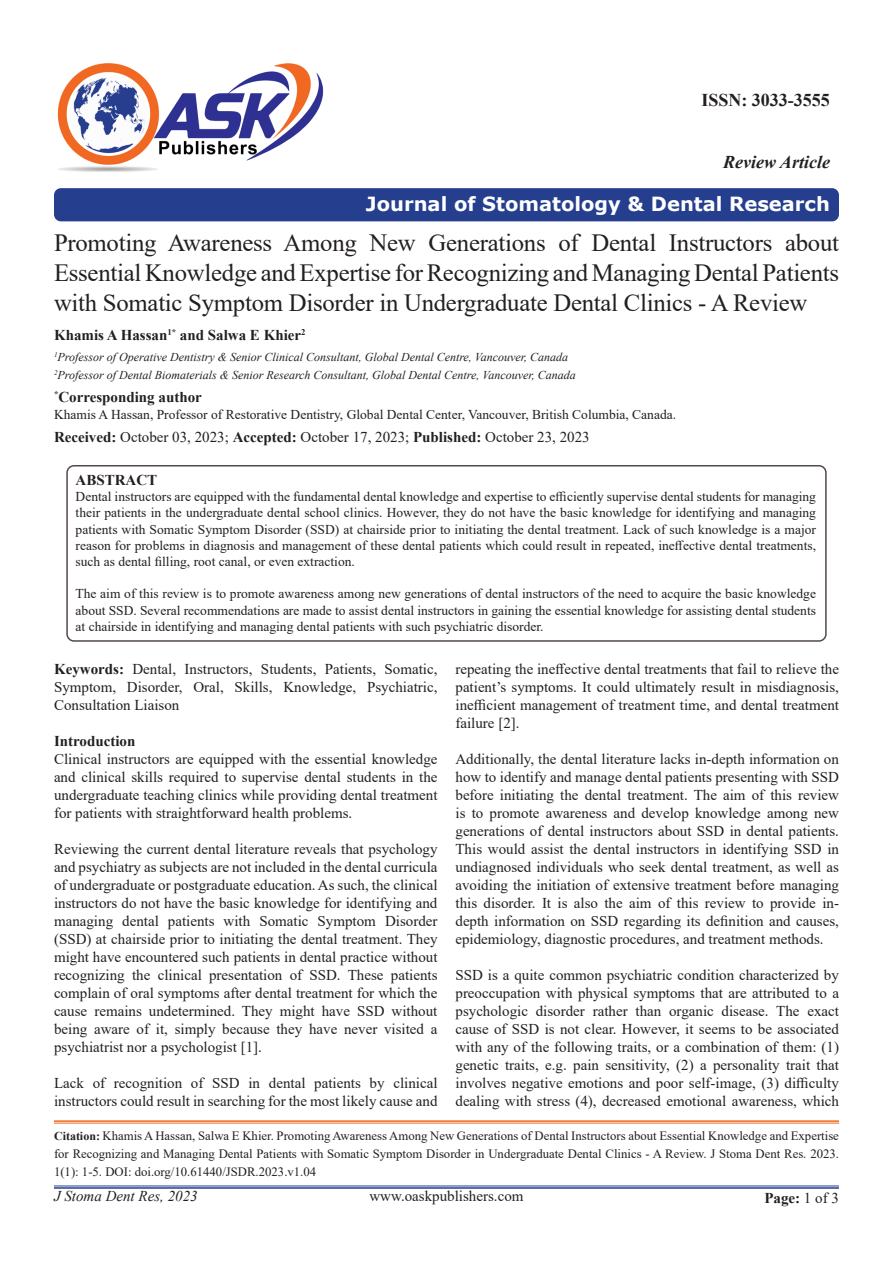
<style>
.page{position:relative;width:893px;height:1263px;background:#fff}
.page>*{position:absolute;margin:0;border:0;box-sizing:border-box;transform-origin:0 0}
.t1{font:24.75px/29.7px "Times New Roman";letter-spacing:-.01em;color:#231f20;text-align:justify}
.t2{font:700 19.5px "Verdana";color:#fff}
.t3{font:700 18px "Times New Roman";color:#231f20}
.t4{font:italic 700 18px "Times New Roman";color:#231f20}
.t5{font:15px/18px "Times New Roman";color:#231f20;text-align:justify}
.t6{font:700 15px "Times New Roman";color:#231f20}
.t7{font:italic 15px "Times New Roman";color:#231f20}
.t8{font:13.5px/16.2px "Times New Roman";color:#231f20;text-align:justify}
.t9{font:12.75px/18px "Times New Roman";color:#231f20;text-align:justify}
.t10{font:italic 12px "Times New Roman";color:#231f20}
.s1{font-weight:700}
.s2{font-weight:700;font-size:12px}
.s3{font-weight:400}
</style>
<div class="page">
<hr style="left:54px;top:1186px;width:785px;height:1px;background:#24418f">
<hr style="left:54px;top:1187px;width:785px;height:2px;background:#24418f">
<div style="left:66px;top:465px;width:761px;height:177px;border:2px solid #524a47;border-radius:7px"></div>
<div style="left:54px;top:188px;width:785px;height:33px;background:#253f8e;border-radius:7px"></div>
<hr style="left:54px;top:1120px;width:785px;height:2px;background:#f06822">
<hr style="left:54px;top:1123px;width:785px;height:1px;background:#f06822">
<img style="left:57px;top:63px;width:267px;height:109px">
<p class="t3" style="left:701px;top:87px;width:130px">ISSN: 3033-3555</p>
<p class="t4" style="left:723px;top:150px;width:108px">Review Article</p>
<p class="t2" style="left:366px;top:190px;width:466px">Journal of Stomatology &amp; Dental Research</p>
<p class="t1" style="left:54px;top:228px;width:787px">Promoting Awareness Among New Generations of Dental Instructors about Essential Knowledge and Expertise for Recognizing and Managing Dental Patients with Somatic Symptom Disorder in Undergraduate Dental Clinics - A Review</p>
<p class="t6" style="left:54px;top:324px;width:253px">Khamis A Hassan<sup>1*</sup> and Salwa E Khier<sup>2</sup></p>
<p class="t10" style="left:54px;top:349px;width:516px"><sup>1</sup>Professor of Operative Dentistry &amp; Senior Clinical Consultant, Global Dental Centre, Vancouver, Canada</p>
<p class="t10" style="left:54px;top:367px;width:523px"><sup>2</sup>Professor of Dental Biomaterials &amp; Senior Research Consultant, Global Dental Centre, Vancouver, Canada</p>
<p class="t6" style="left:54px;top:386px;width:149px"><sup>*</sup>Corresponding author</p>
<p class="t8" style="left:54px;top:405px;width:624px">Khamis A Hassan, Professor of Restorative Dentistry, Global Dental Center, Vancouver, British Columbia, Canada.</p>
<p class="t5" style="left:54px;top:427px;width:537px"><span class="s1">Received:</span> October 03, 2023; <span class="s1">Accepted:</span> October 17, 2023; <span class="s1">Published:</span> October 23, 2023</p>
<p class="t6" style="left:76px;top:469px;width:83px">ABSTRACT</p>
<p class="t8" style="left:76px;top:488px;width:742px">Dental instructors are equipped with the fundamental dental knowledge and expertise to efficiently supervise dental students for managing their patients in the undergraduate dental school clinics. However, they do not have the basic knowledge for identifying and managing patients with Somatic Symptom Disorder (SSD) at chairside prior to initiating the dental treatment. Lack of such knowledge is a major reason for problems in diagnosis and management of these dental patients which could result in repeated, ineffective dental treatments, such as dental filling, root canal, or even extraction.</p>
<p class="t8" style="left:76px;top:585px;width:742px">The aim of this review is to promote awareness among new generations of dental instructors of the need to acquire the basic knowledge about SSD. Several recommendations are made to assist dental instructors in gaining the essential knowledge for assisting dental students at chairside in identifying and managing dental patients with such psychiatric disorder.</p>
<p class="t5" style="left:54px;top:659px;width:385px"><span class="s1">Keywords:</span> Dental, Instructors, Students, Patients, Somatic, Symptom, Disorder, Oral, Skills, Knowledge, Psychiatric, Consultation Liaison</p>
<p class="t6" style="left:54px;top:730px;width:83px">Introduction</p>
<p class="t5" style="left:54px;top:749px;width:385px">Clinical instructors are equipped with the essential knowledge and clinical skills required to supervise dental students in the undergraduate teaching clinics while providing dental treatment for patients with straightforward health problems.</p>
<p class="t5" style="left:54px;top:839px;width:385px">Reviewing the current dental literature reveals that psychology and psychiatry as subjects are not included in the dental curricula of undergraduate or postgraduate education. As such, the clinical instructors do not have the basic knowledge for identifying and managing dental patients with Somatic Symptom Disorder (SSD) at chairside prior to initiating the dental treatment. They might have encountered such patients in dental practice without recognizing the clinical presentation of SSD. These patients complain of oral symptoms after dental treatment for which the cause remains undetermined. They might have SSD without being aware of it, simply because they have never visited a psychiatrist nor a psychologist [1].</p>
<p class="t5" style="left:54px;top:1073px;width:385px">Lack of recognition of SSD in dental patients by clinical instructors could result in searching for the most likely cause and</p>
<p class="t5" style="left:455px;top:659px;width:385px">repeating the ineffective dental treatments that fail to relieve the patient’s symptoms. It could ultimately result in misdiagnosis, inefficient management of treatment time, and dental treatment failure [2].</p>
<p class="t5" style="left:455px;top:749px;width:385px">Additionally, the dental literature lacks in-depth information on how to identify and manage dental patients presenting with SSD before initiating the dental treatment. The aim of this review is to promote awareness and develop knowledge among new generations of dental instructors about SSD in dental patients.<br>This would assist the dental instructors in identifying SSD in undiagnosed individuals who seek dental treatment, as well as avoiding the initiation of extensive treatment before managing this disorder. It is also the aim of this review to provide in&shy;depth information on SSD regarding its definition and causes, epidemiology, diagnostic procedures, and treatment methods.</p>
<p class="t5" style="left:455px;top:965px;width:385px">SSD is a quite common psychiatric condition characterized by preoccupation with physical symptoms that are attributed to a psychologic disorder rather than organic disease. The exact cause of SSD is not clear. However, it seems to be associated with any of the following traits, or a combination of them: (1) genetic traits, e.g. pain sensitivity, (2) a personality trait that involves negative emotions and poor self-image, (3) difficulty dealing with stress (4), decreased emotional awareness, which</p>
<p class="t9" style="left:54px;top:1126px;width:786px"><span class="s2">Citation:</span> Khamis A Hassan, Salwa E Khier. Promoting Awareness Among New Generations of Dental Instructors about Essential Knowledge and Expertise for Recognizing and Managing Dental Patients with Somatic Symptom Disorder in Undergraduate Dental Clinics - A Review. J Stoma Dent Res. 2023.<br>1(1): 1-5. DOI: doi.org/10.61440/JSDR.2023.v1.04</p>
<p class="t7" style="left:54px;top:1186px;width:145px">J Stoma Dent Res, 2023</p>
<p class="t5" style="left:369px;top:1187px;width:156px">www.oaskpublishers.com</p>
<p class="t6" style="left:764px;top:1187px;width:76px">Page: <span class="s3">1 of 3</span></p>
</div>
